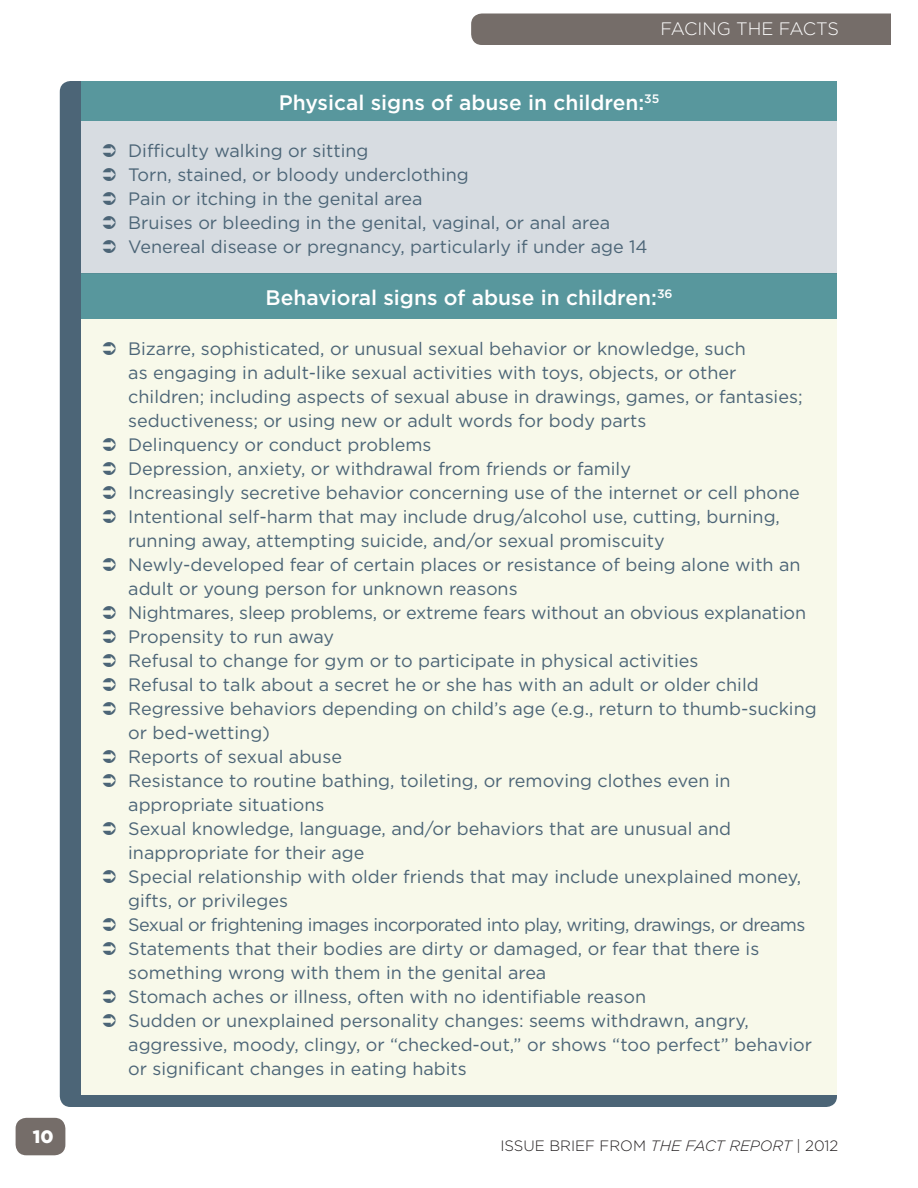
<style>
.page{position:relative;width:918px;height:1188px;background:#fff}
.page>*{position:absolute;margin:0;border:0;box-sizing:border-box;transform-origin:0 0}
.Main_body_paragraph{font:500 21px "Gotham";color:#fff}
.t1{font:18px/24px "Gotham";color:#4c6577}
.t2{font:18px "Gotham";letter-spacing:-.03em;color:#4c6577}
.t3{font:300 18px "Gotham";color:#fff}
.t4{font:900 18px "Gotham";color:#fff}
.t5{font:300 15px "Gotham";color:#231f20}
.s1{font-style:italic}
</style>
<div class="page">
<div style="left:471px;top:14px;width:420px;height:31px;background:#756d69"></div>
<div style="left:16px;top:1118px;width:49px;height:37px;background:#756d69;border-radius:11px"></div>
<div style="left:60px;top:81px;width:777px;height:1026px;background:#4c6577;border-radius:11px"></div>
<div style="left:81px;top:81px;width:756px;height:238px;background:#58979d"></div>
<div style="left:81px;top:122px;width:756px;height:151px;background:#d7dce1"></div>
<div style="left:81px;top:319px;width:756px;height:776px;background:#f8f9ea"></div>
<p class="t4" style="left:33px;top:1126px;width:22px">10</p>
<p class="t3" style="left:660px;top:19px;width:180px">FACING THE FACTS</p>
<p class="Main_body_paragraph" style="left:279px;top:91px;width:382px">Physical signs of abuse in children:<sup>35</sup></p>
<p class="t1" style="left:128px;top:138px;width:242px">Difficulty walking or sitting</p>
<p class="t1" style="left:128px;top:162px;width:342px">Torn, stained, or bloody underclothing</p>
<p class="t1" style="left:128px;top:186px;width:296px">Pain or itching in the genital area</p>
<p class="t1" style="left:128px;top:210px;width:483px">Bruises or bleeding in the genital, vaginal, or anal area</p>
<p class="t1" style="left:128px;top:234px;width:521px">Venereal disease or pregnancy, particularly if under age 14</p>
<p class="Main_body_paragraph" style="left:266px;top:286px;width:409px">Behavioral signs of abuse in children:<sup>36</sup></p>
<p class="t1" style="left:128px;top:336px;width:676px">Bizarre, sophisticated, or unusual sexual behavior or knowledge, such<br>as engaging in adult-like sexual activities with toys, objects, or other children; including aspects of sexual abuse in drawings, games, or fantasies; seductiveness; or using new or adult words for body parts</p>
<p class="t1" style="left:128px;top:432px;width:305px">Delinquency or conduct problems</p>
<p class="t1" style="left:128px;top:456px;width:504px">Depression, anxiety, or withdrawal from friends or family</p>
<p class="t1" style="left:128px;top:480px;width:673px">Increasingly secretive behavior concerning use of the internet or cell phone</p>
<p class="t1" style="left:128px;top:504px;width:653px">Intentional self-harm that may include drug/alcohol use, cutting, burning, running away, attempting suicide, and/or sexual promiscuity</p>
<p class="t1" style="left:128px;top:552px;width:674px">Newly-developed fear of certain places or resistance of being alone with an adult or young person for unknown reasons</p>
<p class="t1" style="left:128px;top:600px;width:679px">Nightmares, sleep problems, or extreme fears without an obvious explanation</p>
<p class="t1" style="left:128px;top:624px;width:208px">Propensity to run away</p>
<p class="t1" style="left:128px;top:648px;width:572px">Refusal to change for gym or to participate in physical activities</p>
<p class="t1" style="left:128px;top:672px;width:632px">Refusal to talk about a secret he or she has with an adult or older child</p>
<p class="t1" style="left:128px;top:696px;width:690px">Regressive behaviors depending on child’s age (e.g., return to thumb-sucking or bed-wetting)</p>
<p class="t1" style="left:128px;top:744px;width:215px">Reports of sexual abuse</p>
<p class="t1" style="left:128px;top:768px;width:604px">Resistance to routine bathing, toileting, or removing clothes even in appropriate situations</p>
<p class="t1" style="left:128px;top:816px;width:605px">Sexual knowledge, language, and/or behaviors that are unusual and inappropriate for their age</p>
<p class="t1" style="left:128px;top:864px;width:675px">Special relationship with older friends that may include unexplained money, gifts, or privileges</p>
<p class="t2" style="left:128px;top:914px;width:679px">Sexual or frightening images incorporated into play, writing, drawings, or dreams</p>
<p class="t1" style="left:128px;top:936px;width:633px">Statements that their bodies are dirty or damaged, or fear that there is something wrong with them in the genital area</p>
<p class="t1" style="left:128px;top:984px;width:520px">Stomach aches or illness, often with no identifiable reason</p>
<p class="t1" style="left:128px;top:1008px;width:685px">Sudden or unexplained personality changes: seems withdrawn, angry, aggressive, moody, clingy, or “checked-out,” or shows “too perfect” behavior or significant changes in eating habits</p>
<p class="t5" style="left:500px;top:1138px;width:340px">ISSUE BRIEF FROM <span class="s1">THE FACT REPORT</span> | 2012</p>
</div>
